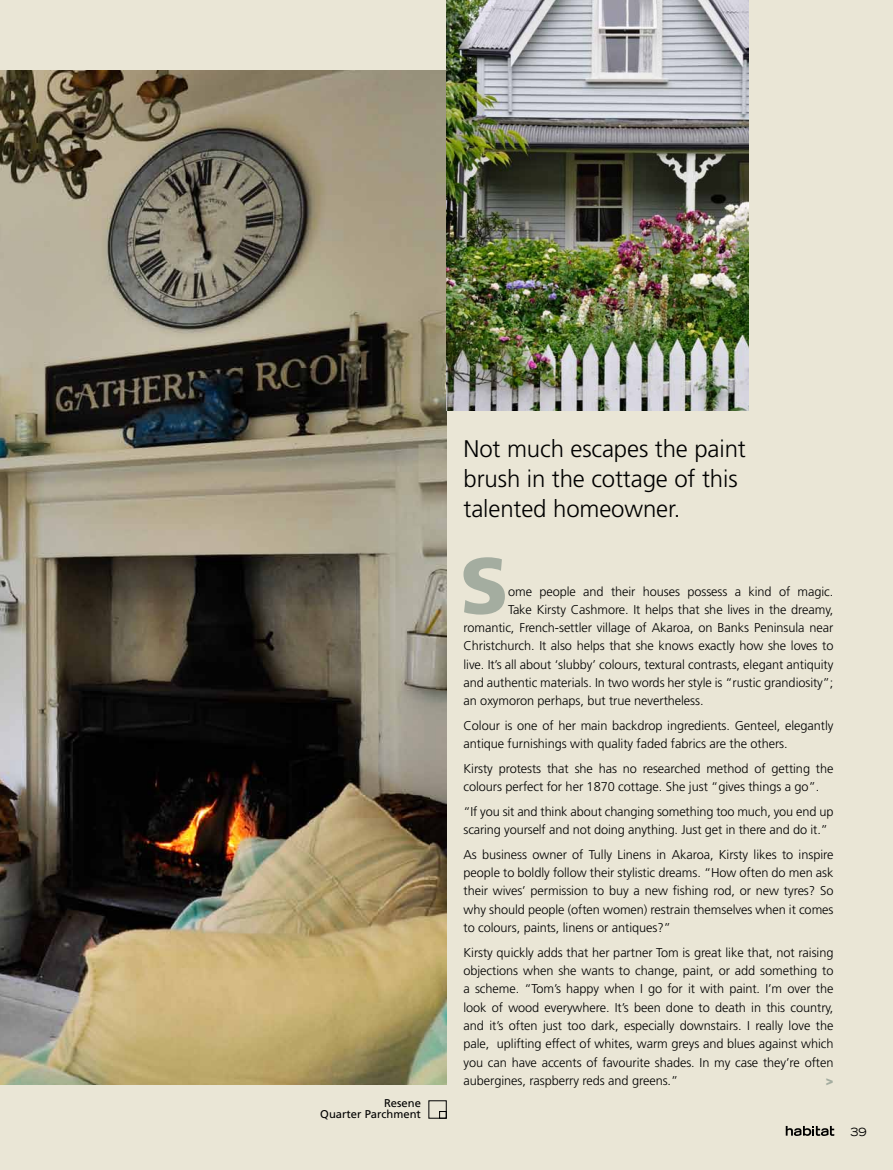
<style>
.page{position:relative;width:893px;height:1170px;background:#fff}
.page>*{position:absolute;margin:0;border:0;box-sizing:border-box;transform-origin:0 0}
.t1{font:900 79.35px "Frutiger";color:#a4ada0}
.t2{font:300 24px/30px "Frutiger";letter-spacing:-.005em;color:#000}
.t3{font:300 12.75px/18.3px "Frutiger";letter-spacing:-.005em;color:#000}
.t4{font:900 12.75px "Frutiger";color:#a4ada0}
.t5{font:11.25px/11.2px "Frutiger";color:#000;text-align:right}
.t6{font:expanded 11.25px "Trade Gothic LH";color:#000}
</style>
<div class="page">
<div style="left:0;top:0;width:893px;height:1169px;background:#eae6d6"></div>
<img style="left:0;top:70px;width:446px;height:1014px">
<div style="left:439px;top:1111px;width:7px;height:7px;border:1px solid #000"></div>
<img style="left:446px;top:0;width:302px;height:410px">
<svg style="left:786px;top:1125px;width:48px;height:10px"></svg>
<p class="t5" style="left:320px;top:1097px;width:102px">Resene<br>Quarter Parchment</p>
<h2 class="t2" style="left:463px;top:434px;width:284px">Not much escapes the paint brush in the cottage of this talented homeowner.</h2>
<h1 class="t1" style="left:460px;top:538px;width:50px">S</h1>
<p class="t3" style="left:508px;top:582px;width:327px">ome people and their houses possess a kind of magic.</p>
<p class="t3" style="left:508px;top:600px;width:327px">Take Kirsty Cashmore. It helps that she lives in the dreamy,</p>
<p class="t3" style="left:463px;top:618px;width:371px">romantic, French-settler village of Akaroa, on Banks Peninsula near</p>
<p class="t3" style="left:463px;top:637px;width:371px">Christchurch. It also helps that she knows exactly how she loves to</p>
<p class="t3" style="left:463px;top:655px;width:371px">live. It’s all about ‘slubby’ colours, textural contrasts, elegant antiquity</p>
<p class="t3" style="left:463px;top:673px;width:371px">and authentic materials. In two words her style is “rustic grandiosity”;</p>
<p class="t3" style="left:463px;top:691px;width:242px">an oxymoron perhaps, but true nevertheless.</p>
<p class="t3" style="left:463px;top:716px;width:371px">Colour is one of her main backdrop ingredients. Genteel, elegantly antique furnishings with quality faded fabrics are the others.</p>
<p class="t3" style="left:463px;top:759px;width:371px">Kirsty protests that she has no researched method of getting the colours perfect for her 1870 cottage. She just “gives things a go”.</p>
<p class="t3" style="left:463px;top:802px;width:371px">“If you sit and think about changing something too much, you end up scaring yourself and not doing anything. Just get in there and do it.”</p>
<p class="t3" style="left:463px;top:845px;width:371px;text-align:justify">As business owner of Tully Linens in Akaroa, Kirsty likes to inspire people to boldly follow their stylistic dreams. “How often do men ask their wives’ permission to buy a new fishing rod, or new tyres? So why should people (often women) restrain themselves when it comes to colours, paints, linens or antiques?”</p>
<p class="t3" style="left:463px;top:943px;width:371px;text-align:justify">Kirsty quickly adds that her partner Tom is great like that, not raising objections when she wants to change, paint, or add something to a scheme. “Tom’s happy when I go for it with paint. I’m over the look of wood everywhere. It’s been done to death in this country, and it’s often just too dark, especially downstairs. I really love the pale, uplifting effect of whites, warm greys and blues against which you can have accents of favourite shades. In my case they’re often aubergines, raspberry reds and greens.”</p>
<p class="t4" style="left:826px;top:1072px;width:9px">&gt;</p>
<p class="t6" style="left:850px;top:1124px;width:18px">39</p>
</div>
